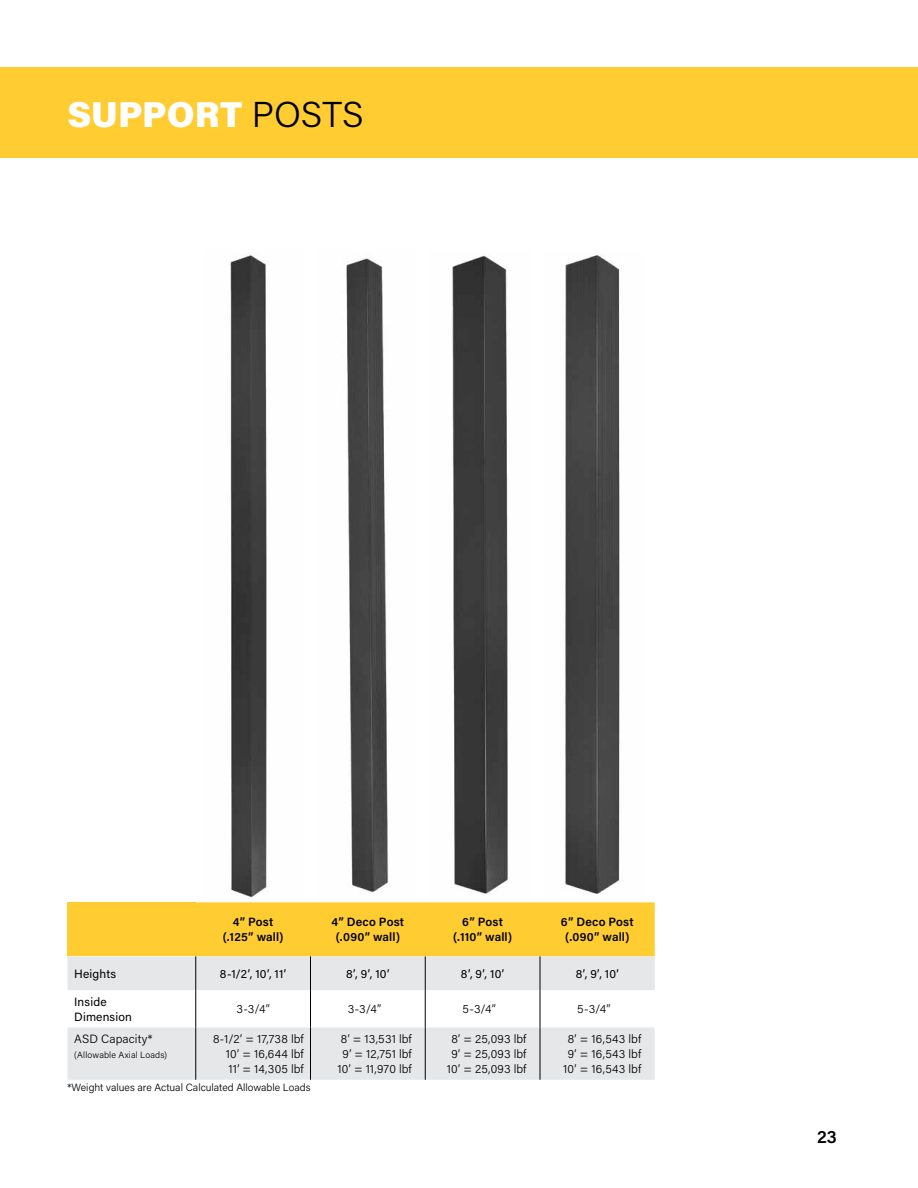
<style>
.page{position:relative;width:918px;height:1188px;background:#fff}
.page>*{position:absolute;margin:0;border:0;box-sizing:border-box;transform-origin:0 0}
.t1{font:900 36px "Acumin Pro";color:#fff}
.t2{font:600 18px "Acumin Pro";color:#000}
.t3{font:300 12px/15px "Acumin Pro";letter-spacing:.01em;color:#000;text-align:center}
.t4{font:600 12px/15px "Acumin Pro";letter-spacing:.015em;color:#000;text-align:center}
.t5{font:12px/15px "Acumin Pro";letter-spacing:.01em;color:#000}
.t6{font:300 10.5px "Acumin Pro";color:#000}
.t7{font:300 9px "Acumin Pro";letter-spacing:.02em;color:#000}
.s1{font-weight:300;color:#000}
</style>
<div class="page">
<div style="left:0;top:67px;width:918px;height:91px;background:#ffcc31"></div>
<svg style="left:68px;top:902px;width:587px;height:88px;background:#f5d677"></svg>
<div style="left:68px;top:1027px;width:587px;height:53px;background:#e6e7e8"></div>
<hr style="left:425px;top:956px;width:1px;height:34px;background:#000">
<hr style="left:540px;top:956px;width:1px;height:34px;background:#000">
<hr style="left:425px;top:990px;width:1px;height:37px;background:#000">
<hr style="left:540px;top:990px;width:1px;height:37px;background:#000">
<hr style="left:425px;top:1027px;width:1px;height:53px;background:#000">
<hr style="left:540px;top:1027px;width:1px;height:53px;background:#000">
<hr style="left:195px;top:956px;width:1px;height:34px;background:#000">
<hr style="left:310px;top:956px;width:1px;height:34px;background:#000">
<hr style="left:195px;top:990px;width:1px;height:37px;background:#000">
<hr style="left:310px;top:990px;width:1px;height:37px;background:#000">
<hr style="left:195px;top:1027px;width:1px;height:53px;background:#000">
<hr style="left:310px;top:1027px;width:1px;height:53px;background:#000">
<img style="left:346px;top:258px;width:43px;height:635px">
<img style="left:230px;top:255px;width:37px;height:643px">
<img style="left:565px;top:255px;width:55px;height:639px">
<img style="left:452px;top:255px;width:57px;height:639px">
<h1 class="t1" style="left:68px;top:101px;width:298px">SUPPORT <span class="s1">POSTS</span></h1>
<p class="t4" style="left:223px;top:916px;width:62px">4” Post (.125” wall)</p>
<p class="t4" style="left:332px;top:916px;width:74px">4” Deco Post (.090” wall)</p>
<p class="t4" style="left:453px;top:916px;width:61px">6” Post (.110” wall)</p>
<p class="t4" style="left:561px;top:916px;width:74px">6” Deco Post (.090” wall)</p>
<p class="t5" style="left:74px;top:967px;width:43px">Heights</p>
<p class="t5" style="left:220px;top:967px;width:68px">8-1/2’, 10’, 11’</p>
<p class="t5" style="left:346px;top:967px;width:45px">8’, 9’, 10’</p>
<p class="t5" style="left:461px;top:967px;width:45px">8’, 9’, 10’</p>
<p class="t5" style="left:576px;top:967px;width:45px">8’, 9’, 10’</p>
<p class="t5" style="left:74px;top:995px;width:59px">Inside<br>Dimension</p>
<p class="t3" style="left:236px;top:1002px;width:35px">3-3/4”</p>
<p class="t3" style="left:348px;top:1002px;width:35px">3-3/4”</p>
<p class="t3" style="left:463px;top:1002px;width:35px">5-3/4”</p>
<p class="t3" style="left:577px;top:1002px;width:35px">5-3/4”</p>
<p class="t3" style="left:74px;top:1032px;width:80px">ASD Capacity*</p>
<p class="t7" style="left:74px;top:1051px;width:94px">(Allowable Axial Loads)</p>
<p class="t3" style="left:226px;top:1032px;width:79px;text-align:justify;text-indent:-13px">8-1/2’ = 17,738 lbf 10’ = 16,644 lbf 11’ = 14,305 lbf</p>
<p class="t3" style="left:338px;top:1032px;width:76px">8’ = 13,531 lbf<br>9’ = 12,751 lbf<br>10’ = 11,970 lbf</p>
<p class="t3" style="left:447px;top:1032px;width:81px">8’ = 25,093 lbf<br>9’ = 25,093 lbf<br>10’ = 25,093 lbf</p>
<p class="t3" style="left:563px;top:1032px;width:80px">8’ = 16,543 lbf<br>9’ = 16,543 lbf<br>10’ = 16,543 lbf</p>
<p class="t6" style="left:68px;top:1084px;width:244px">*Weight values are Actual Calculated Allowable Loads</p>
<h2 class="t2" style="left:817px;top:1130px;width:21px">23</h2>
</div>
